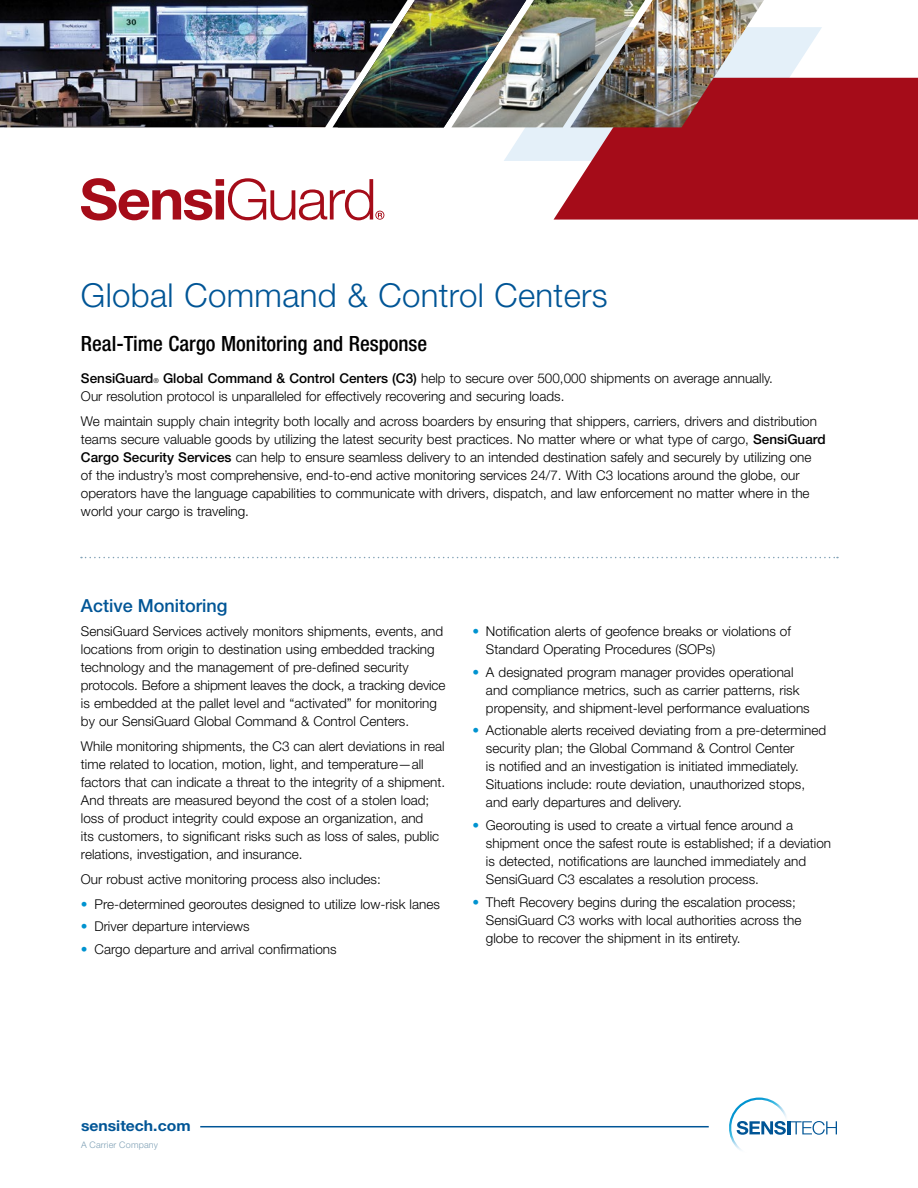
<style>
.page{position:relative;width:918px;height:1188px;background:#fff}
.page>*{position:absolute;margin:0;border:0;box-sizing:border-box;transform-origin:0 0}
.t1{font:300 33px "Helvetica Neue LT Std";letter-spacing:.01em;color:#005596}
.t2{font:500 condensed 21px "Helvetica Neue LT Std";color:#000}
.t3{font:500 18px "Helvetica Neue LT Std";color:#005596}
.t4{font:700 15px "Helvetica Neue LT Std";color:#005596;scale:1.05 1}
.t5{font:300 13.5px/18px "Helvetica Neue LT Std";color:#000}
.t6{font:300 9px "Helvetica Neue LT Std";letter-spacing:.02em;color:#80a1b6}
.s1{font-weight:500}
.s2{font-size:6.75px}
.s3{color:#0093d0}
</style>
<div class="page">
<img style="left:0;top:0;width:333px;height:127px">
<svg style="left:333px;top:0;width:489px;height:161px"></svg>
<img style="left:338px;top:0;width:113px;height:127px">
<img style="left:451px;top:0;width:119px;height:127px">
<svg style="left:554px;top:78px;width:364px;height:142px;background:#a91d2a"></svg>
<img style="left:570px;top:0;width:203px;height:127px">
<svg style="left:729px;top:1097px;width:108px;height:53px"></svg>
<hr style="left:200px;top:1126px;width:509px;height:1px;background:#005596">
<svg style="left:81px;top:178px;width:303px;height:42px"></svg>
<svg style="left:81px;top:557px;width:757px;height:1px"></svg>
<h1 class="t1" style="left:81px;top:275px;width:528px">Global Command &amp; Control Centers</h1>
<h2 class="t2" style="left:81px;top:331px;width:348px">Real-Time Cargo Monitoring and Response</h2>
<p class="t5" style="left:81px;top:369px;width:694px"><span class="s1">SensiGuard</span><span class="s2">®</span> <span class="s1">Global Command &amp; Control Centers (C3)</span> help to secure over 500,000 shipments on average annually.<br>Our resolution protocol is unparalleled for effectively recovering and securing loads.</p>
<p class="t5" style="left:81px;top:411px;width:746px">We maintain supply chain integrity both locally and across boarders by ensuring that shippers, carriers, drivers and distribution teams secure valuable goods by utilizing the latest security best practices. No matter where or what type of cargo, <span class="s1">SensiGuard Cargo Security Services</span> can help to ensure seamless delivery to an intended destination safely and securely by utilizing one of the industry’s most comprehensive, end-to-end active monitoring services 24/7. With C3 locations around the globe, our operators have the language capabilities to communicate with drivers, dispatch, and law enforcement no matter where in the world your cargo is traveling.</p>
<h3 class="t3" style="left:81px;top:595px;width:148px">Active Monitoring</h3>
<p class="t5" style="left:81px;top:622px;width:366px">SensiGuard Services actively monitors shipments, events, and locations from origin to destination using embedded tracking technology and the management of pre-defined security protocols. Before a shipment leaves the dock, a tracking device is embedded at the pallet level and “activated” for monitoring by our SensiGuard Global Command &amp; Control Centers.</p>
<p class="t5" style="left:81px;top:737px;width:366px">While monitoring shipments, the C3 can alert deviations in real time related to location, motion, light, and temperature—all factors that can indicate a threat to the integrity of a shipment.<br>And threats are measured beyond the cost of a stolen load; loss of product integrity could expose an organization, and<br>its customers, to significant risks such as loss of sales, public relations, investigation, and insurance.</p>
<p class="t5" style="left:81px;top:870px;width:301px">Our robust active monitoring process also includes:</p>
<p class="t5" style="left:81px;top:895px;width:360px"><span class="s3">•</span> Pre-determined georoutes designed to utilize low-risk lanes</p>
<p class="t5" style="left:81px;top:917px;width:170px"><span class="s3">•</span> Driver departure interviews</p>
<p class="t5" style="left:81px;top:940px;width:257px"><span class="s3">•</span> Cargo departure and arrival confirmations</p>
<p class="t5" style="left:486px;top:622px;width:306px;text-indent:-14px"><span class="s3">•</span> Notification alerts of geofence breaks or violations of<br>Standard Operating Procedures (SOPs)</p>
<p class="t5" style="left:486px;top:663px;width:325px;text-indent:-14px"><span class="s3">•</span> A designated program manager provides operational and compliance metrics, such as carrier patterns, risk propensity, and shipment-level performance evaluations</p>
<p class="t5" style="left:486px;top:721px;width:342px;text-indent:-14px"><span class="s3">•</span> Actionable alerts received deviating from a pre-determined security plan; the Global Command &amp; Control Center<br>is notified and an investigation is initiated immediately.<br>Situations include: route deviation, unauthorized stops, and early departures and delivery.</p>
<p class="t5" style="left:486px;top:816px;width:347px;text-indent:-14px"><span class="s3">•</span> Georouting is used to create a virtual fence around a shipment once the safest route is established; if a deviation is detected, notifications are launched immediately and SensiGuard C3 escalates a resolution process.</p>
<p class="t5" style="left:486px;top:893px;width:317px;text-indent:-14px"><span class="s3">•</span> Theft Recovery begins during the escalation process;<br>SensiGuard C3 works with local authorities across the globe to recover the shipment in its entirety.</p>
<p class="t4" style="left:81px;top:1116px;width:106px">sensitech.com</p>
<p class="t6" style="left:81px;top:1139px;width:79px">A Carrier Company</p>
</div>
